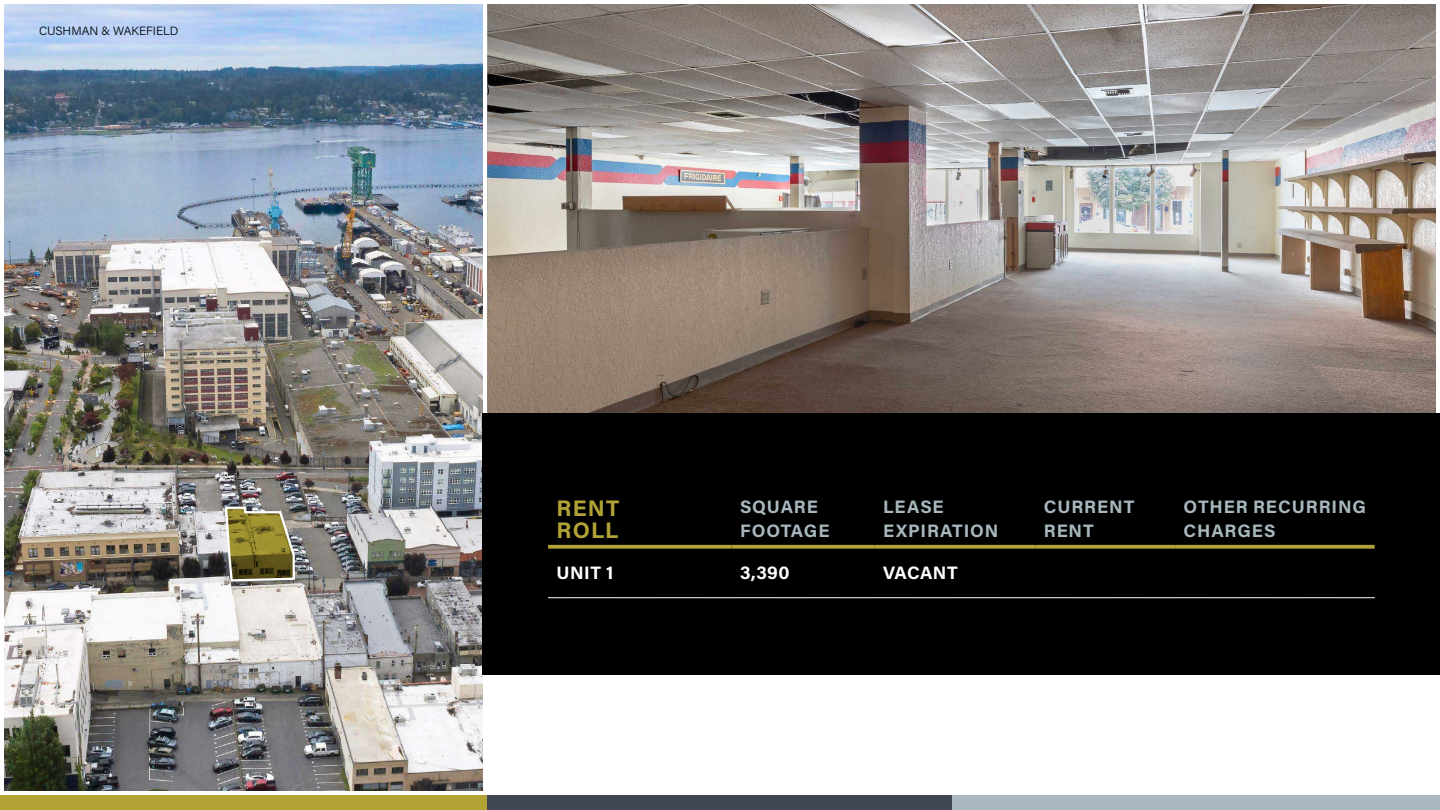
<style>
.page{position:relative;width:1440px;height:810px;background:#fff}
.page>*{position:absolute;margin:0;border:0;box-sizing:border-box;transform-origin:0 0}
.t1{font:700 22.5px/22.5px "Acumin Pro";letter-spacing:.05em;color:#b2a336}
.t2{font:700 18px/24px "Acumin Pro";letter-spacing:.05em;color:#a8b8be}
.t3{font:700 18px "Acumin Pro";letter-spacing:.025em;color:#fff}
.t4{font:300 12px "Acumin Pro";color:#000}
</style>
<div class="page">
<img style="left:487px;top:4px;width:949px;height:410px">
<img style="left:4px;top:4px;width:479px;height:786px">
<svg style="left:224px;top:505px;width:72px;height:78px;background:#89814e"></svg>
<div style="left:483px;top:414px;width:957px;height:261px;background:#000"></div>
<svg style="left:548px;top:545px;width:183px;height:4px"></svg>
<svg style="left:731px;top:545px;width:144px;height:4px"></svg>
<svg style="left:875px;top:545px;width:160px;height:4px"></svg>
<svg style="left:1035px;top:545px;width:140px;height:4px"></svg>
<svg style="left:1175px;top:545px;width:200px;height:4px"></svg>
<svg style="left:548px;top:597px;width:827px;height:1px"></svg>
<div style="left:0;top:795px;width:487px;height:15px;background:#b2a336"></div>
<div style="left:487px;top:795px;width:466px;height:15px;background:#404653"></div>
<div style="left:953px;top:795px;width:487px;height:15px;background:#a8b8be"></div>
<p class="t4" style="left:39px;top:23px;width:141px">CUSHMAN &amp; WAKEFIELD</p>
<p class="t1" style="left:557px;top:496px;width:64px">RENT<br>ROLL</p>
<p class="t2" style="left:740px;top:494px;width:91px">SQUARE<br>FOOTAGE</p>
<p class="t2" style="left:883px;top:494px;width:117px">LEASE<br>EXPIRATION</p>
<p class="t2" style="left:1044px;top:494px;width:92px">CURRENT<br>RENT</p>
<p class="t2" style="left:1184px;top:494px;width:184px">OTHER RECURRING<br>CHARGES</p>
<p class="t3" style="left:557px;top:560px;width:58px">UNIT 1</p>
<p class="t3" style="left:740px;top:560px;width:51px">3,390</p>
<p class="t3" style="left:883px;top:560px;width:76px">VACANT</p>
</div>
